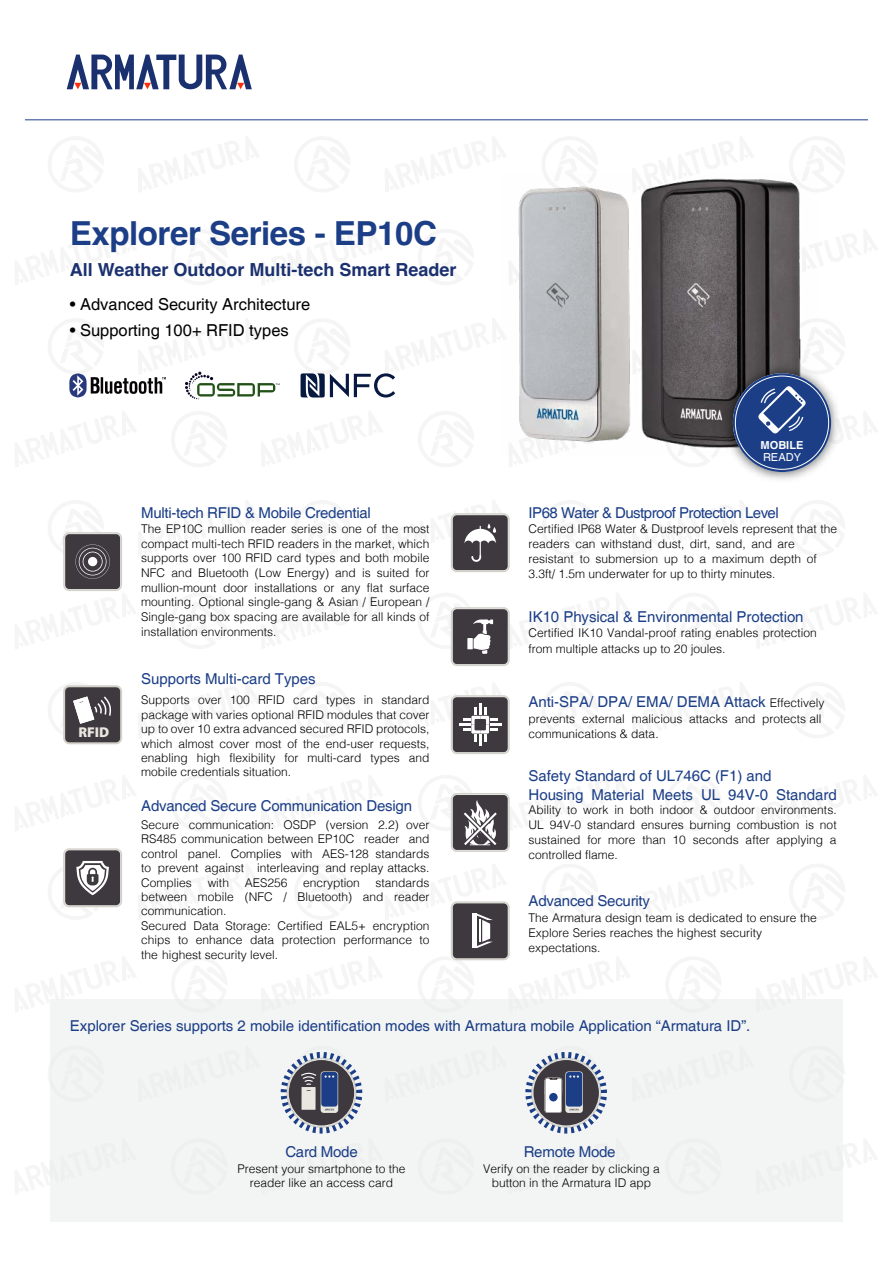
<style>
.page{position:relative;width:893px;height:1263px;background:#fff}
.page>*{position:absolute;margin:0;border:0;box-sizing:border-box;transform-origin:0 0}
.t1{font:700 33.15px "Helvetica";letter-spacing:-.015em;color:#1b3e87}
.t2{font:700 18px "Helvetica";color:#1b316f}
.t3{font:16.5px "Helvetica";color:#000}
.t4{font:15px/18.6px "Helvetica";letter-spacing:-.005em;color:#1b3e87}
.t5{font:15px "Helvetica";letter-spacing:-.035em;color:#1b3e87}
.t6{font:900 14.25px "Myriad Pro";color:#e8e7e0}
.t7{font:300 12px/14.4px "Helvetica";color:#000}
.t8{font:700 11.1px "Helvetica";color:#fff}
.t9{font:11.1px "Helvetica";color:#fff}
.s1{font-weight:300;font-size:12px;color:#000}
</style>
<div class="page">
<svg style="left:543px;top:173px;width:53px;height:1px"></svg>
<svg style="left:633px;top:173px;width:59px;height:1px"></svg>
<svg style="left:455px;top:960px;width:19px;height:1px"></svg>
<div style="left:50px;top:999px;width:793px;height:222px;background:#f3f4f4"></div>
<hr style="left:25px;top:120px;width:843px;height:1px;background:#1b3e87">
<div style="left:286px;top:1058px;width:71px;height:70px;border:5px solid #d2d1ca;border-radius:33px"></div>
<div style="left:288px;top:1059px;width:67px;height:67px;border:2px solid #e9e9e5;border-radius:33px"></div>
<div style="left:289px;top:1060px;width:65px;height:65px;background:#3e383f;border-radius:33px"></div>
<div style="left:321px;top:1071px;width:17px;height:42px;background:#e8e7e0;border-radius:3px"></div>
<svg style="left:291px;top:1053px;width:59px;height:58px"></svg>
<div style="left:531px;top:1058px;width:70px;height:70px;border:5px solid #d2d1ca;border-radius:33px"></div>
<div style="left:533px;top:1060px;width:66px;height:65px;background:#3e383f;border-radius:33px"></div>
<svg style="left:539px;top:1053px;width:59px;height:60px"></svg>
<div style="left:549px;top:1093px;width:9px;height:8px;background:#1b3e87;border-radius:50%"></div>
<div style="left:281px;top:1052px;width:81px;height:81px;border:6px dashed #1b3e87;border-radius:50%"></div>
<div style="left:525px;top:1052px;width:82px;height:81px;border:6px dashed #1b3e87;border-radius:50%"></div>
<div style="left:63px;top:685px;width:59px;height:59px;border:4px solid #d2d1ca;border-radius:4px"></div>
<div style="left:65px;top:687px;width:55px;height:55px;background:#3e383f;border-radius:4px"></div>
<svg style="left:63px;top:685px;width:50px;height:54px"></svg>
<div style="left:63px;top:848px;width:59px;height:59px;border:4px solid #d2d1ca;border-radius:4px"></div>
<div style="left:64px;top:850px;width:57px;height:56px;border:1px solid #e9e9e5;border-radius:4px"></div>
<div style="left:65px;top:850px;width:55px;height:55px;background:#3e383f;border-radius:4px"></div>
<svg style="left:63px;top:861px;width:46px;height:47px"></svg>
<div style="left:63px;top:532px;width:59px;height:59px;border:4px solid #d2d1ca;border-radius:4px"></div>
<div style="left:64px;top:533px;width:57px;height:57px;border:1px solid #e9e9e5;border-radius:4px"></div>
<div style="left:65px;top:534px;width:55px;height:55px;background:#3e383f;border-radius:4px"></div>
<svg style="left:63px;top:532px;width:47px;height:47px"></svg>
<div style="left:451px;top:901px;width:59px;height:59px;border:4px solid #d2d1ca;border-radius:4px"></div>
<div style="left:452px;top:903px;width:56px;height:56px;border:1px solid #e9e9e5;border-radius:4px"></div>
<div style="left:453px;top:903px;width:55px;height:55px;background:#3e383f;border-radius:4px"></div>
<svg style="left:450px;top:901px;width:57px;height:47px"></svg>
<div style="left:451px;top:607px;width:59px;height:59px;border:4px solid #d2d1ca;border-radius:4px"></div>
<div style="left:452px;top:608px;width:56px;height:57px;border:1px solid #e9e9e5;border-radius:4px"></div>
<div style="left:453px;top:609px;width:55px;height:55px;background:#3e383f;border-radius:4px"></div>
<svg style="left:450px;top:607px;width:43px;height:47px"></svg>
<div style="left:451px;top:513px;width:59px;height:59px;border:4px solid #d2d1ca;border-radius:4px"></div>
<div style="left:452px;top:514px;width:56px;height:57px;border:1px solid #e9e9e5;border-radius:4px"></div>
<div style="left:453px;top:515px;width:55px;height:55px;background:#3e383f;border-radius:4px"></div>
<svg style="left:450px;top:513px;width:57px;height:49px"></svg>
<svg style="left:450px;top:793px;width:60px;height:59px"></svg>
<div style="left:451px;top:695px;width:59px;height:59px;border:4px solid #d2d1ca;border-radius:4px"></div>
<div style="left:453px;top:697px;width:55px;height:55px;background:#3e383f;border-radius:4px"></div>
<svg style="left:450px;top:695px;width:57px;height:51px"></svg>
<img style="left:509px;top:174px;width:309px;height:282px">
<img style="left:719px;top:360px;width:105px;height:120px">
<svg style="left:733px;top:373px;width:98px;height:99px;fill:#1b3e87"></svg>
<svg style="left:756px;top:386px;width:86px;height:82px"></svg>
<svg style="left:69px;top:371px;width:211px;height:28px"></svg>
<svg style="left:300px;top:330px;width:207px;height:67px"></svg>
<svg style="left:67px;top:55px;width:185px;height:34px"></svg>
<h1 class="t1" style="left:70px;top:213px;width:369px">Explorer Series - EP10C</h1>
<h2 class="t2" style="left:70px;top:258px;width:388px">All Weather Outdoor Multi-tech Smart Reader</h2>
<h3 class="t3" style="left:70px;top:295px;width:242px">• Advanced Security Architecture</h3>
<h3 class="t3" style="left:70px;top:320px;width:221px">• Supporting 100+ RFID types</h3>
<p class="t6" style="left:78px;top:723px;width:33px">RFID</p>
<p class="t4" style="left:141px;top:504px;width:231px">Multi-tech RFID &amp; Mobile Credential</p>
<p class="t7" style="left:141px;top:520px;width:290px;text-align:justify">The EP10C mullion reader series is one of the most compact multi-tech RFID readers in the market, which supports over 100 RFID card types and both mobile NFC and Bluetooth (Low Energy) and is suited for mullion-mount door installations or any flat surface mounting. Optional single-gang &amp; Asian / European / Single-gang box spacing are available for all kinds of installation environments.</p>
<p class="t4" style="left:141px;top:670px;width:176px">Supports Multi-card Types</p>
<p class="t7" style="left:141px;top:692px;width:290px;text-align:justify">Supports over 100 RFID card types in standard package with varies optional RFID modules that cover up to over 10 extra advanced secured RFID protocols, which almost cover most of the end-user requests, enabling high flexibility for multi-card types and mobile credentials situation.</p>
<p class="t4" style="left:141px;top:797px;width:272px">Advanced Secure Communication Design</p>
<p class="t7" style="left:141px;top:817px;width:290px;text-align:justify">Secure communication: OSDP (version 2.2) over RS485 communication between EP10C reader and control panel. Complies with AES-128 standards to prevent against interleaving and replay attacks.<br>Complies</p>
<p class="t7" style="left:208px;top:874px;width:23px">with</p>
<p class="t7" style="left:245px;top:874px;width:44px">AES256</p>
<p class="t7" style="left:303px;top:874px;width:58px">encryption</p>
<p class="t7" style="left:141px;top:874px;width:290px;text-indent:234px">standards between mobile (NFC / Bluetooth) and reader communication.<br>Secured Data Storage: Certified EAL5+ encryption chips to enhance data protection performance to the highest security level.</p>
<p class="t8" style="left:760px;top:438px;width:44px">MOBILE</p>
<p class="t9" style="left:763px;top:451px;width:40px">READY</p>
<p class="t5" style="left:529px;top:504px;width:252px">IP68 Water &amp; Dustproof Protection Level</p>
<p class="t7" style="left:529px;top:521px;width:310px">Certified IP68 Water &amp; Dustproof levels represent that the readers can withstand dust, dirt, sand, and are resistant to submersion up to a maximum depth of 3.3ft/ 1.5m underwater for up to thirty minutes.</p>
<p class="t4" style="left:529px;top:607px;width:277px">IK10 Physical &amp; Environmental Protection</p>
<p class="t7" style="left:529px;top:624px;width:290px;line-height:15.3px">Certified IK10 Vandal-proof rating enables protection from multiple attacks up to 20 joules.</p>
<p class="t4" style="left:529px;top:693px;width:297px">Anti-SPA/ DPA/ EMA/ DEMA Attack <span class="s1">Effectively</span></p>
<p class="t7" style="left:529px;top:710px;width:295px;line-height:15.5px">prevents external malicious attacks and protects all communications &amp; data.</p>
<p class="t4" style="left:529px;top:767px;width:310px">Safety Standard of UL746C (F1) and<br>Housing Material Meets UL 94V-0 Standard</p>
<p class="t7" style="left:529px;top:802px;width:310px;text-align:justify">Ability to work in both indoor &amp; outdoor environments.<br>UL 94V-0 standard ensures burning combustion is not sustained for more than 10 seconds after applying a controlled flame.</p>
<p class="t4" style="left:529px;top:892px;width:123px">Advanced Security</p>
<p class="t7" style="left:529px;top:909px;width:290px;line-height:15px">The Armatura design team is dedicated to ensure the<br>Explore Series reaches the highest security expectations.</p>
<p class="t4" style="left:70px;top:1017px;width:682px">Explorer Series supports 2 mobile identification modes with Armatura mobile Application “Armatura ID”.</p>
<p class="t4" style="left:285px;top:1143px;width:74px">Card Mode</p>
<p class="t7" style="left:237px;top:1160px;width:170px;text-align:center">Present your smartphone to the reader like an access card</p>
<p class="t4" style="left:524px;top:1143px;width:93px">Remote Mode</p>
<p class="t7" style="left:483px;top:1160px;width:178px;text-align:center">Verify on the reader by clicking a button in the Armatura ID app</p>
</div>
